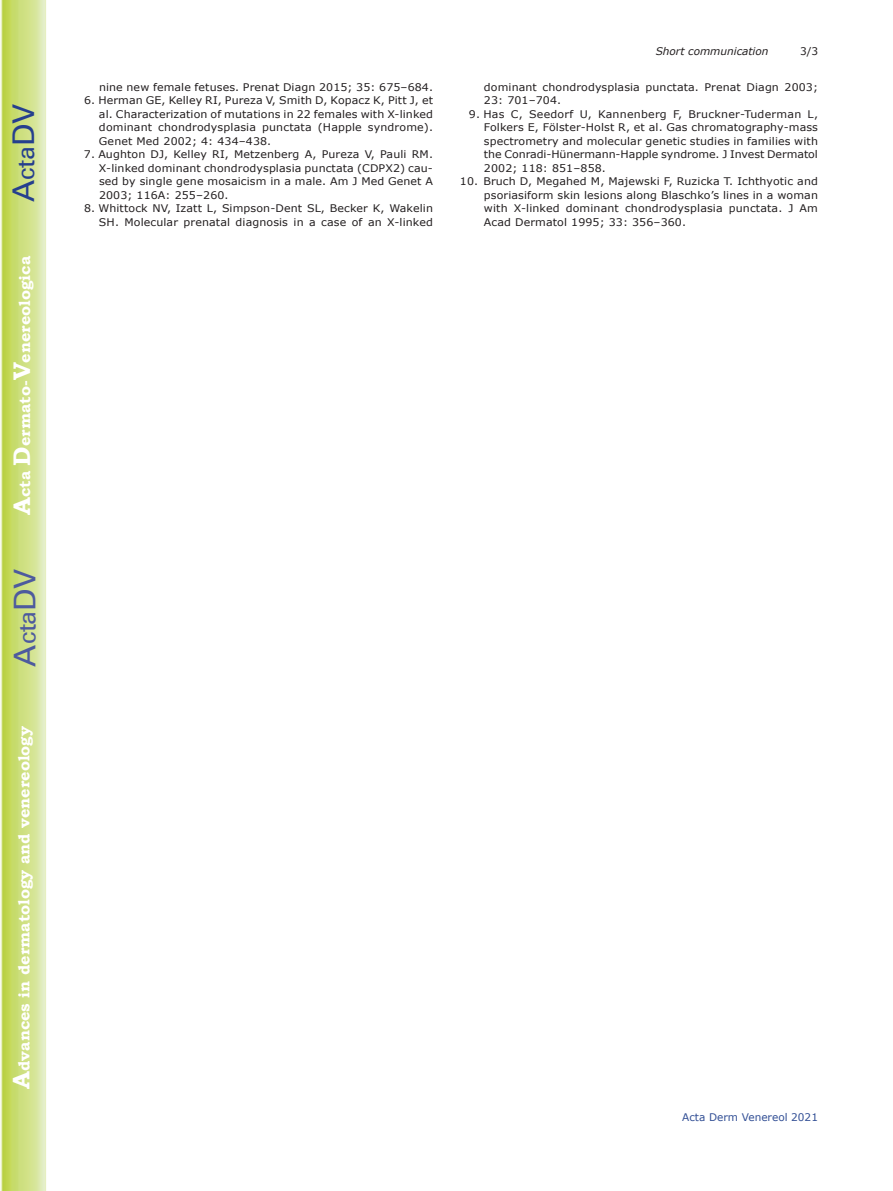
<style>
.page{position:relative;width:893px;height:1191px;background:#fff}
.page>*{position:absolute;margin:0;border:0;box-sizing:border-box;transform-origin:0 0}
.t1{font:30px "Univers";color:#4d5a9e}
.t2{font:30px "Univers";color:#253f8e}
.t3{font:700 15.75px "Bookman Old Style";color:#fff}
.t4{font:10.5px/13.5px "Verdana";letter-spacing:.01em;color:#231f20;text-align:justify;scale:1.05 1}
.t5{font:10.5px "Verdana";color:#324f95}
.t6{font:italic 10.5px "Verdana";color:#231f20}
.t7{font:10.5px "Verdana";letter-spacing:.01em;color:#231f20}
.s1{font-size:24px}
</style>
<div class="page">
<svg style="left:1px;top:0;width:45px;height:1191px;background:#cfe084"></svg>
<h1 class="t2" style="left:6px;top:202px;width:100px;rotate:-90deg">A<span class="s1">cta</span>DV</h1>
<h2 class="t3" style="left:15px;top:515px;width:260px;rotate:-90deg"><span class="s1">A</span>cta <span class="s1">D</span>ermato-<span class="s1">V</span>enereologica</h2>
<h1 class="t1" style="left:7px;top:666px;width:100px;rotate:-90deg">A<span class="s1">cta</span>DV</h1>
<h2 class="t3" style="left:15px;top:1088px;width:364px;rotate:-90deg"><span class="s1">A</span>dvances in dermatology and venereology</h2>
<p class="t4" style="left:99px;top:80px;width:320px">nine new female fetuses. Prenat Diagn 2015; 35: 675–684.</p>
<p class="t4" style="left:99px;top:94px;width:320px;text-indent:-15px">6. Herman GE, Kelley RI, Pureza V, Smith D, Kopacz K, Pitt J, et al. Characterization of mutations in 22 females with X-linked dominant chondrodysplasia punctata (Happle syndrome).<br>Genet Med 2002; 4: 434–438.</p>
<p class="t4" style="left:99px;top:148px;width:320px;text-indent:-15px">7. Aughton DJ, Kelley RI, Metzenberg A, Pureza V, Pauli RM.<br>X-linked dominant chondrodysplasia punctata (CDPX2) cau&shy;sed by single gene mosaicism in a male. Am J Med Genet A 2003; 116A: 255–260.</p>
<p class="t4" style="left:84px;top:202px;width:334px;text-align:right">8. Whittock NV, Izatt L, Simpson-Dent SL, Becker K, Wakelin<br>SH. Molecular prenatal diagnosis in a case of an X-linked</p>
<p class="t6" style="left:656px;top:44px;width:114px">Short communication</p>
<p class="t7" style="left:800px;top:44px;width:20px">3/3</p>
<p class="t4" style="left:484px;top:80px;width:320px">dominant chondrodysplasia punctata. Prenat Diagn 2003;<br>23: 701–704.</p>
<p class="t4" style="left:484px;top:107px;width:320px;text-indent:-15px">9. Has C, Seedorf U, Kannenberg F, Bruckner-Tuderman L, Folkers E, Fölster-Holst R, et al. Gas chromatography-mass spectrometry and molecular genetic studies in families with the Conradi-Hünermann-Happle syndrome. J Invest Dermatol 2002; 118: 851–858.</p>
<p class="t4" style="left:484px;top:175px;width:320px;text-indent:-24px">10. Bruch D, Megahed M, Majewski F, Ruzicka T. Ichthyotic and psoriasiform skin lesions along Blaschko’s lines in a woman with X-linked dominant chondrodysplasia punctata. J Am Acad Dermatol 1995; 33: 356–360.</p>
<p class="t5" style="left:682px;top:1110px;width:137px">Acta Derm Venereol 2021</p>
</div>
